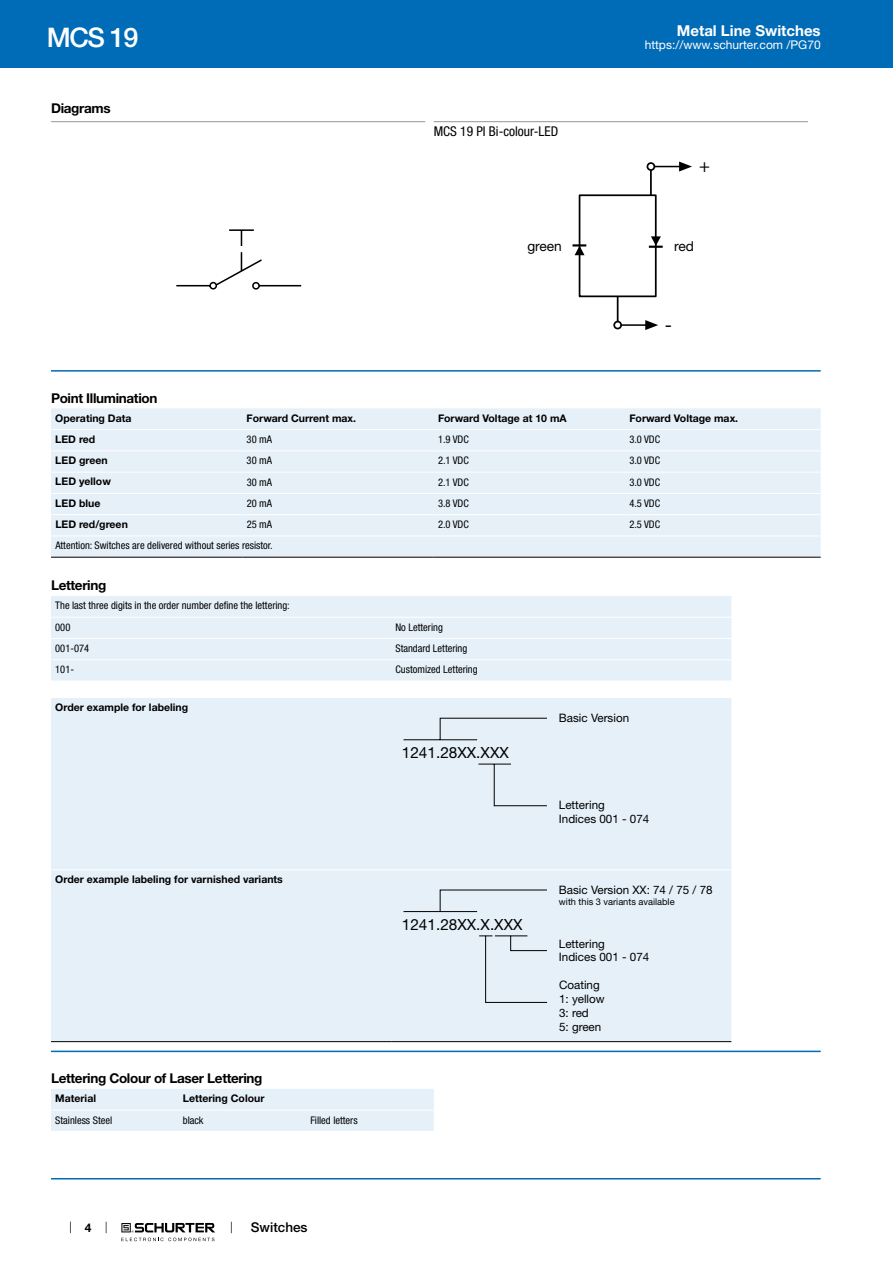
<style>
.page{position:relative;width:893px;height:1263px;background:#fff}
.page>*{position:absolute;margin:0;border:0;box-sizing:border-box;transform-origin:0 0}
.t1{font:500 27px "Helvetica Neue LT";color:#fff}
.t2{font:21.3px "Myriad Pro";color:#000}
.t3{font:18.3px "Myriad Pro";color:#000}
.t4{font:15.45px "Helvetica Neue LT";color:#000}
.t5{font:700 15px "Helvetica Neue LT";color:#fff}
.t6{font:13.8px "Helvetica Neue LT";color:#000}
.t7{font:700 13.5px "Helvetica Neue LT";letter-spacing:-.025em;color:#000}
.t8{font:condensed 13.5px "Helvetica Neue LT";color:#000}
.t9{font:500 13.5px "Helvetica Neue LT";color:#000}
.t10{font:12px "Helvetica Neue LT";color:#fff}
.t11{font:700 12px "Helvetica Neue LT";color:#000}
.t12{font:11.7px/14px "Helvetica Neue LT";color:#000}
.t13{font:condensed 10.5px/21.3px "Helvetica Neue LT";color:#000}
.t14{font:700 10.5px "Helvetica Neue LT";color:#000}
.t15{font:9.3px "Helvetica Neue LT";color:#000}
</style>
<div class="page">
<svg style="left:70px;top:1221px;width:1px;height:12px"></svg>
<svg style="left:121px;top:1223px;width:94px;height:18px"></svg>
<div style="left:0;top:0;width:893px;height:68px;background:#006bb6"></div>
<hr style="left:51px;top:121px;width:374px;height:1px;background:#939598">
<svg style="left:176px;top:229px;width:126px;height:61px"></svg>
<hr style="left:434px;top:121px;width:374px;height:1px;background:#939598">
<div style="left:579px;top:194px;width:78px;height:103px;border:2px solid #000"></div>
<svg style="left:572px;top:244px;width:14px;height:11px"></svg>
<svg style="left:612px;top:161px;width:80px;height:169px"></svg>
<hr style="left:51px;top:370px;width:770px;height:2px;background:#006bb6">
<div style="left:51px;top:408px;width:770px;height:149px;background:#e6f0f8"></div>
<hr style="left:51px;top:429px;width:191px;height:1px;background:#fff">
<hr style="left:242px;top:429px;width:192px;height:1px;background:#fff">
<hr style="left:434px;top:429px;width:191px;height:1px;background:#fff">
<hr style="left:625px;top:429px;width:196px;height:1px;background:#fff">
<hr style="left:51px;top:450px;width:191px;height:1px;background:#fff">
<hr style="left:242px;top:450px;width:192px;height:1px;background:#fff">
<hr style="left:434px;top:450px;width:191px;height:1px;background:#fff">
<hr style="left:625px;top:450px;width:196px;height:1px;background:#fff">
<hr style="left:51px;top:472px;width:191px;height:1px;background:#fff">
<hr style="left:242px;top:472px;width:192px;height:1px;background:#fff">
<hr style="left:434px;top:472px;width:191px;height:1px;background:#fff">
<hr style="left:625px;top:472px;width:196px;height:1px;background:#fff">
<hr style="left:51px;top:493px;width:191px;height:1px;background:#fff">
<hr style="left:242px;top:493px;width:192px;height:1px;background:#fff">
<hr style="left:434px;top:493px;width:191px;height:1px;background:#fff">
<hr style="left:625px;top:493px;width:196px;height:1px;background:#fff">
<hr style="left:51px;top:514px;width:191px;height:1px;background:#fff">
<hr style="left:242px;top:514px;width:192px;height:1px;background:#fff">
<hr style="left:434px;top:514px;width:191px;height:1px;background:#fff">
<hr style="left:625px;top:514px;width:196px;height:1px;background:#fff">
<hr style="left:51px;top:535px;width:191px;height:1px;background:#fff">
<hr style="left:242px;top:535px;width:192px;height:1px;background:#fff">
<hr style="left:434px;top:535px;width:191px;height:1px;background:#fff">
<hr style="left:625px;top:535px;width:196px;height:1px;background:#fff">
<hr style="left:51px;top:557px;width:191px;height:1px;background:#000">
<hr style="left:242px;top:557px;width:192px;height:1px;background:#000">
<hr style="left:434px;top:557px;width:191px;height:1px;background:#000">
<hr style="left:625px;top:557px;width:196px;height:1px;background:#000">
<div style="left:51px;top:596px;width:680px;height:445px;background:#e6f0f8"></div>
<hr style="left:51px;top:617px;width:340px;height:1px;background:#fff">
<hr style="left:391px;top:617px;width:340px;height:1px;background:#fff">
<hr style="left:51px;top:638px;width:340px;height:1px;background:#fff">
<hr style="left:391px;top:638px;width:340px;height:1px;background:#fff">
<hr style="left:51px;top:659px;width:340px;height:1px;background:#fff">
<hr style="left:391px;top:659px;width:340px;height:1px;background:#fff">
<hr style="left:51px;top:681px;width:340px;height:1px;background:#fff">
<hr style="left:391px;top:681px;width:340px;height:1px;background:#fff">
<hr style="left:51px;top:869px;width:340px;height:1px;background:#fff">
<hr style="left:391px;top:869px;width:340px;height:1px;background:#fff">
<hr style="left:51px;top:1041px;width:340px;height:1px;background:#000">
<hr style="left:391px;top:1041px;width:340px;height:1px;background:#000">
<svg style="left:403px;top:718px;width:144px;height:22px;background:#dbe4ec"></svg>
<div style="left:478px;top:764px;width:69px;height:42px;background:#e6f0f8"></div>
<svg style="left:403px;top:890px;width:144px;height:22px;background:#dbe5ec"></svg>
<svg style="left:479px;top:935px;width:68px;height:68px;background:#dae4eb"></svg>
<hr style="left:51px;top:1051px;width:770px;height:1px;background:#006bb6">
<div style="left:51px;top:1089px;width:383px;height:42px;background:#e6f0f8"></div>
<hr style="left:51px;top:1110px;width:128px;height:1px;background:#fff">
<hr style="left:179px;top:1110px;width:127px;height:1px;background:#fff">
<hr style="left:306px;top:1110px;width:128px;height:1px;background:#fff">
<hr style="left:51px;top:1178px;width:770px;height:1px;background:#006bb6">
<h1 class="t1" style="left:47px;top:21px;width:93px">MCS 19</h1>
<h3 class="t5" style="left:677px;top:21px;width:145px">Metal Line Switches</h3>
<p class="t10" style="left:645px;top:38px;width:178px">https://www.schurter.com /PG70</p>
<p class="t7" style="left:51px;top:99px;width:61px">Diagrams</p>
<p class="t8" style="left:434px;top:124px;width:126px">MCS 19 PI Bi-colour-LED</p>
<h3 class="t3" style="left:699px;top:154px;width:12px">+</h3>
<h3 class="t6" style="left:527px;top:237px;width:36px">green</h3>
<h3 class="t6" style="left:674px;top:237px;width:21px">red</h3>
<h2 class="t2" style="left:665px;top:311px;width:8px">-</h2>
<p class="t7" style="left:51px;top:390px;width:108px">Point Illumination</p>
<p class="t14" style="left:55px;top:411px;width:78px">Operating Data</p>
<p class="t14" style="left:247px;top:411px;width:111px">Forward Current max.</p>
<p class="t14" style="left:438px;top:411px;width:130px">Forward Voltage at 10 mA</p>
<p class="t14" style="left:629px;top:411px;width:110px">Forward Voltage max.</p>
<p class="t14" style="left:55px;top:433px;width:42px">LED red</p>
<p class="t13" style="left:247px;top:429px;width:27px">30 mA</p>
<p class="t13" style="left:438px;top:429px;width:32px">1.9 VDC</p>
<p class="t13" style="left:629px;top:429px;width:32px">3.0 VDC</p>
<p class="t14" style="left:55px;top:454px;width:54px">LED green</p>
<p class="t13" style="left:247px;top:450px;width:27px">30 mA</p>
<p class="t13" style="left:438px;top:450px;width:32px">2.1 VDC</p>
<p class="t13" style="left:629px;top:450px;width:32px">3.0 VDC</p>
<p class="t14" style="left:55px;top:475px;width:57px">LED yellow</p>
<p class="t13" style="left:247px;top:471px;width:27px">30 mA</p>
<p class="t13" style="left:438px;top:471px;width:32px">2.1 VDC</p>
<p class="t13" style="left:629px;top:471px;width:32px">3.0 VDC</p>
<p class="t14" style="left:55px;top:496px;width:47px">LED blue</p>
<p class="t13" style="left:247px;top:492px;width:27px">20 mA</p>
<p class="t13" style="left:438px;top:492px;width:32px">3.8 VDC</p>
<p class="t13" style="left:629px;top:492px;width:32px">4.5 VDC</p>
<p class="t14" style="left:55px;top:518px;width:74px">LED red/green</p>
<p class="t13" style="left:247px;top:514px;width:27px">25 mA</p>
<p class="t13" style="left:438px;top:514px;width:32px">2.0 VDC</p>
<p class="t13" style="left:629px;top:514px;width:32px">2.5 VDC</p>
<p class="t13" style="left:55px;top:535px;width:219px">Attention: Switches are delivered without series resistor.</p>
<p class="t7" style="left:51px;top:577px;width:57px">Lettering</p>
<p class="t13" style="left:55px;top:595px;width:236px">The last three digits in the order number define the lettering:<br>000</p>
<p class="t13" style="left:395px;top:616px;width:49px">No Lettering</p>
<p class="t13" style="left:55px;top:637px;width:35px">001-074</p>
<p class="t13" style="left:395px;top:637px;width:73px">Standard Lettering</p>
<p class="t13" style="left:55px;top:659px;width:20px">101-</p>
<p class="t13" style="left:395px;top:659px;width:84px">Customized Lettering</p>
<p class="t14" style="left:55px;top:701px;width:134px">Order example for labeling</p>
<h3 class="t4" style="left:402px;top:743px;width:109px">1241.28XX.XXX</h3>
<p class="t14" style="left:55px;top:873px;width:229px">Order example labeling for varnished variants</p>
<h3 class="t4" style="left:402px;top:915px;width:122px">1241.28XX.X.XXX</h3>
<p class="t7" style="left:51px;top:1070px;width:213px">Lettering Colour of Laser Lettering</p>
<p class="t14" style="left:55px;top:1092px;width:42px">Material</p>
<p class="t14" style="left:183px;top:1092px;width:83px">Lettering Colour</p>
<p class="t13" style="left:55px;top:1109px;width:58px">Stainless Steel</p>
<p class="t13" style="left:183px;top:1109px;width:22px">black</p>
<p class="t13" style="left:310px;top:1109px;width:49px">Filled letters</p>
<p class="t12" style="left:559px;top:711px;width:72px">Basic Version</p>
<p class="t12" style="left:559px;top:797px;width:92px">Lettering<br>Indices 001 - 074</p>
<p class="t12" style="left:559px;top:882px;width:155px">Basic Version XX: 74 / 75 / 78</p>
<p class="t15" style="left:559px;top:896px;width:117px">with this 3 variants available</p>
<p class="t12" style="left:559px;top:936px;width:92px">Lettering<br>Indices 001 - 074</p>
<p class="t12" style="left:559px;top:977px;width:47px">Coating<br>1: yellow<br>3: red<br>5: green</p>
<p class="t11" style="left:85px;top:1220px;width:8px">4</p>
<p class="t9" style="left:251px;top:1219px;width:58px">Switches</p>
</div>
